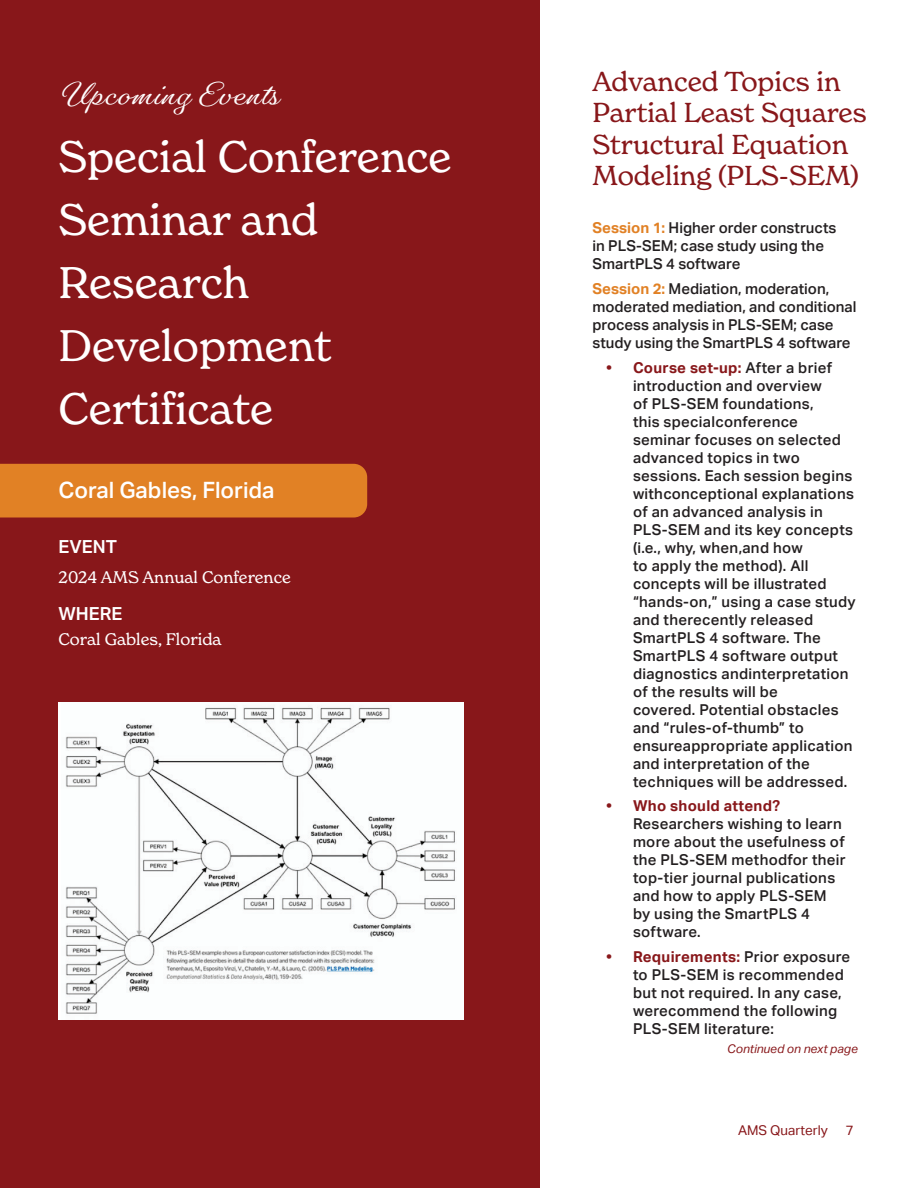
<style>
.page{position:relative;width:918px;height:1188px;background:#fff}
.page>*{position:absolute;margin:0;border:0;box-sizing:border-box;transform-origin:0 0}
.t1{font:43.5px/63px "New Spirit";color:#fff}
.t2{font:700 30px "Gautreaux";letter-spacing:.03em;color:#fff}
.t3{font:27px/31.5px "New Spirit";color:#88171a}
.t4{font:500 22.5px "Aktiv Grotesk";color:#fff}
.t5{font:600 18px "Aktiv Grotesk";color:#fff}
.t6{font:16.5px "New Spirit";color:#fff}
.t7{font:500 15px/18px "Aktiv Grotesk";letter-spacing:.02em;color:#231f20}
.t8{font:500 15px/18px "Aktiv Grotesk";color:#231f20}
.t9{font:700 15px "Aktiv Grotesk";letter-spacing:.02em;color:#88171a}
.t10{font:13.5px "Aktiv Grotesk";color:#88171a}
.t11{font:italic 12px "Aktiv Grotesk";color:#88171a}
.s1{font-weight:700;color:#e18125}
.s2{font-weight:700;color:#88171a}
</style>
<div class="page">
<div style="left:0;top:0;width:540px;height:1188px;background:#88171a"></div>
<div style="left:0;top:464px;width:367px;height:54px;background:#e18125"></div>
<img style="left:62px;top:702px;width:401px;height:318px">
<h2 class="t2" style="left:58px;top:76px;width:221px">Upcoming Events</h2>
<h1 class="t1" style="left:58px;top:125px;width:395px">Special Conference<br>Seminar and<br>Research<br>Development<br>Certificate</h1>
<h3 class="t4" style="left:58px;top:477px;width:218px">Coral Gables, Florida</h3>
<p class="t5" style="left:58px;top:536px;width:60px">EVENT</p>
<p class="t6" style="left:58px;top:567px;width:234px">2024 AMS Annual Conference</p>
<p class="t5" style="left:58px;top:603px;width:65px">WHERE</p>
<p class="t6" style="left:58px;top:629px;width:165px">Coral Gables, Florida</p>
<h3 class="t3" style="left:592px;top:65px;width:276px">Advanced Topics in<br>Partial Least Squares<br>Structural Equation<br>Modeling (PLS-SEM)</h3>
<p class="t8" style="left:592px;top:219px;width:245px"><span class="s1">Session 1:</span> Higher order constructs in PLS-SEM; case study using the<br>SmartPLS 4 software</p>
<p class="t8" style="left:592px;top:280px;width:266px"><span class="s1">Session 2:</span> Mediation, moderation, moderated mediation, and conditional process analysis in PLS-SEM; case study using the SmartPLS 4 software</p>
<p class="t7" style="left:633px;top:359px;width:224px;text-indent:-27px"><span class="s2">• Course set-up:</span> After a brief introduction and overview<br>of PLS-SEM foundations,<br>this specialconference seminar focuses on selected advanced topics in two sessions. Each session begins withconceptional explanations of an advanced analysis in<br>PLS-SEM and its key concepts (i.e., why, when,and how<br>to apply the method). All concepts will be illustrated “hands-on,” using a case study and therecently released<br>SmartPLS 4 software. The<br>SmartPLS 4 software output diagnostics andinterpretation of the results will be<br>covered. Potential obstacles and “rules-of-thumb” to ensureappropriate application and interpretation of the techniques will be addressed.</p>
<p class="t9" style="left:606px;top:797px;width:176px">• Who should attend?</p>
<p class="t7" style="left:633px;top:815px;width:214px">Researchers wishing to learn more about the usefulness of the PLS-SEM methodfor their top-tier journal publications and how to apply PLS-SEM by using the SmartPLS 4 software.</p>
<p class="t7" style="left:633px;top:948px;width:219px;text-indent:-27px"><span class="s2">• Requirements:</span> Prior exposure to PLS-SEM is recommended but not required. In any case, werecommend the following<br>PLS-SEM literature:</p>
<p class="t11" style="left:727px;top:1041px;width:132px">Continued on next page</p>
<p class="t10" style="left:738px;top:1122px;width:91px">AMS Quarterly</p>
<p class="t10" style="left:846px;top:1122px;width:9px">7</p>
</div>
